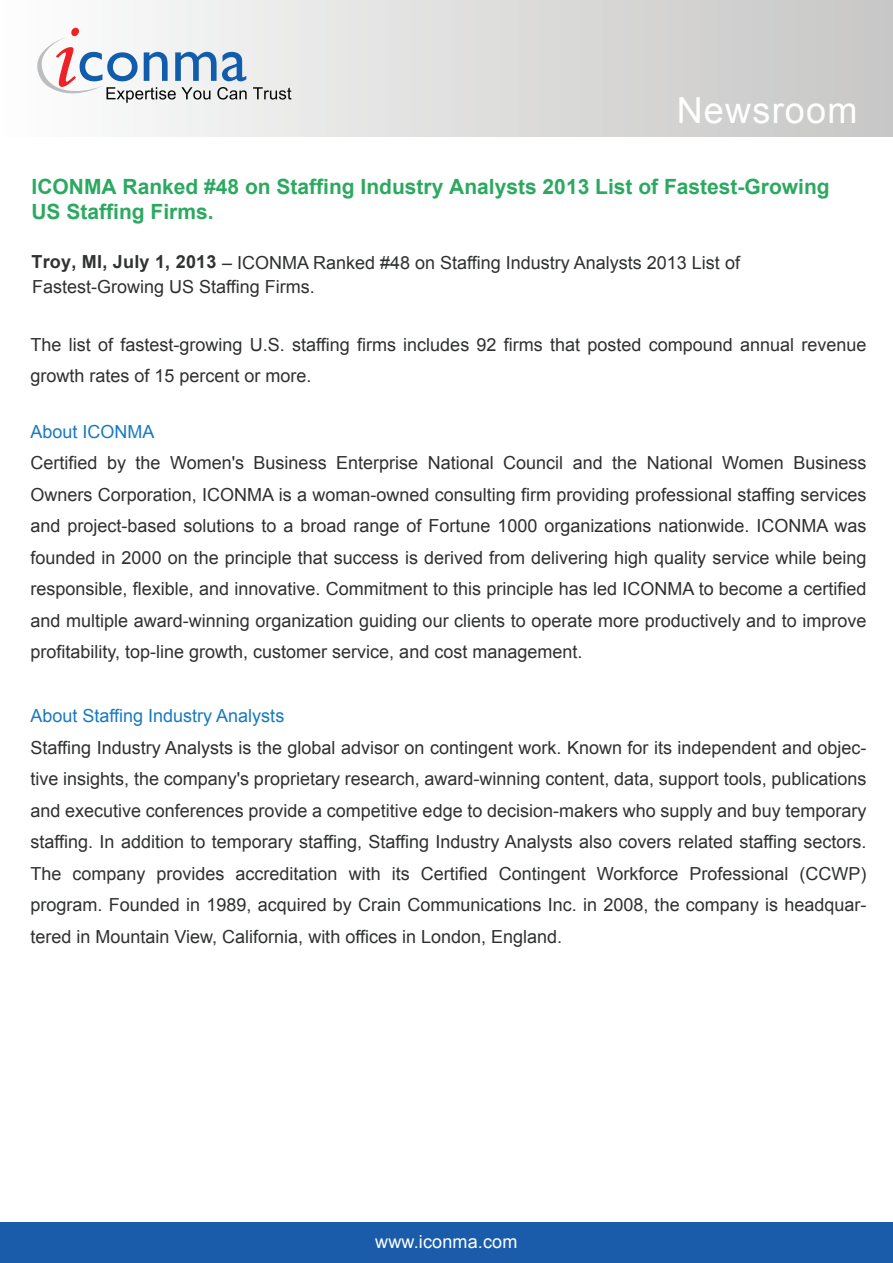
<style>
.page{position:relative;width:893px;height:1263px;background:#fff}
.page>*{position:absolute;margin:0;border:0;box-sizing:border-box;transform-origin:0 0}
.t1{font:36px "Arial";letter-spacing:.035em;color:#fff}
.t2{font:700 21px/25.2px "Arial";color:#2ca960}
.t3{font:18px/31.5px "Arial";color:#2f3030;text-align:justify}
.t4{font:18px "Arial";color:#187abf}
.t5{font:18px "Arial";letter-spacing:.01em;color:#fff}
.s1{font-weight:700;color:#313232}
</style>
<div class="page">
<div style="left:0;top:0;width:892px;height:137px;background:linear-gradient(to right,#fdfdfd,#c6c6c5)"></div>
<svg style="left:30px;top:28px;width:217px;height:75px"></svg>
<svg style="left:253px;top:87px;width:38px;height:13px"></svg>
<div style="left:0;top:1223px;width:893px;height:40px;background:#1a5caa"></div>
<h1 class="t1" style="left:677px;top:87px;width:182px">Newsroom</h1>
<p class="t2" style="left:32px;top:174px;width:800px">ICONMA Ranked #48 on Staffing Industry Analysts 2013 List of Fastest-Growing<br>US Staffing Firms.</p>
<p class="t3" style="left:32px;top:247px;width:710px"><span class="s1">Troy, MI, July 1, 2013</span> – ICONMA Ranked #48 on Staffing Industry Analysts 2013 List of</p>
<p class="t3" style="left:32px;top:271px;width:284px">Fastest-Growing US Staffing Firms.</p>
<p class="t3" style="left:30px;top:329px;width:837px">The list of fastest-growing U.S. staffing firms includes 92 firms that posted compound annual revenue growth rates of 15 percent or more.</p>
<p class="t4" style="left:30px;top:420px;width:126px">About ICONMA</p>
<p class="t3" style="left:30px;top:447px;width:837px">Certified by the Women's Business Enterprise National Council and the National Women Business Owners Corporation, ICONMA is a woman-owned consulting firm providing professional staffing services and project-based solutions to a broad range of Fortune 1000 organizations nationwide. ICONMA was founded in 2000 on the principle that success is derived from delivering high quality service while being responsible, flexible, and innovative. Commitment to this principle has led ICONMA to become a certified and multiple award-winning organization guiding our clients to operate more productively and to improve profitability, top-line growth, customer service, and cost management.</p>
<p class="t4" style="left:30px;top:704px;width:255px">About Staffing Industry Analysts</p>
<p class="t3" style="left:30px;top:732px;width:838px">Staffing Industry Analysts is the global advisor on contingent work. Known for its independent and objec&shy;tive insights, the company's proprietary research, award-winning content, data, support tools, publications and executive conferences provide a competitive edge to decision-makers who supply and buy temporary staffing. In addition to temporary staffing, Staffing Industry Analysts also covers related staffing sectors.<br>The company provides accreditation with its Certified Contingent Workforce Professional (CCWP) program. Founded in 1989, acquired by Crain Communications Inc. in 2008, the company is headquar&shy;tered in Mountain View, California, with offices in London, England.</p>
<p class="t5" style="left:375px;top:1229px;width:144px">www.iconma.com</p>
</div>
